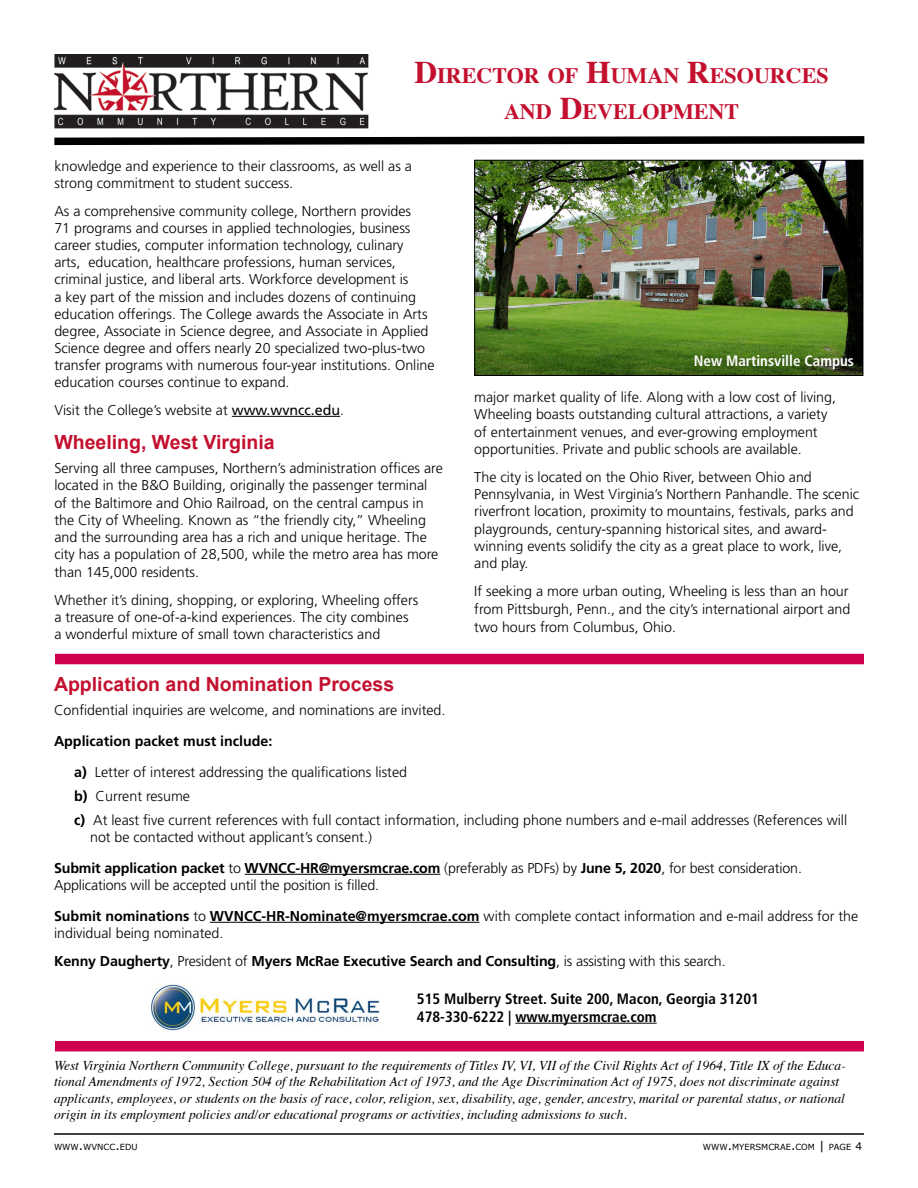
<style>
.page{position:relative;width:918px;height:1188px;background:#fff}
.page>*{position:absolute;margin:0;border:0;box-sizing:border-box;transform-origin:0 0}
.t1{font:700 22.05px/36px "Times";color:#c4102f;text-align:center}
.t2{font:700 19.5px "Arial";color:#c4102f}
.t3{font:700 condensed 15px/18px "Frutiger";color:#000}
.t4{font:700 condensed 15px "Frutiger";color:#fff}
.t5{font:300 14.25px/17.2px "Frutiger";color:#000}
.t6{font:italic 13.5px/16.5px "Times";color:#000}
.t7{font:8.4px "Verdana";color:#000}
.s1{font-size:31.5px}
.s2{font-weight:400}
.s3{font-weight:700}
.s4{font-size:12px}
.s5{font-size:10.5px}
</style>
<div class="page">
<hr style="left:232px;top:416px;width:108px;height:1px;background:#000">
<hr style="left:54px;top:1133px;width:810px;height:2px;background:#000">
<hr style="left:245px;top:874px;width:195px;height:1px;background:#000">
<hr style="left:210px;top:922px;width:269px;height:1px;background:#000">
<div style="left:55px;top:1041px;width:809px;height:10px;background:#cf0050"></div>
<svg style="left:54px;top:136px;width:811px;height:10px"></svg>
<img style="left:54px;top:54px;width:315px;height:75px">
<div style="left:55px;top:654px;width:809px;height:10px;background:#cf0050"></div>
<img style="left:150px;top:984px;width:230px;height:47px">
<hr style="left:515px;top:1023px;width:142px;height:1px;background:#000">
<img style="left:476px;top:162px;width:385px;height:212px">
<div style="left:474px;top:160px;width:389px;height:216px;border:1px solid #000"></div>
<h1 class="t1" style="left:415px;top:55px;width:416px"><span class="s1">D</span>IRECTOR OF <span class="s1">H</span>UMAN <span class="s1">R</span>ESOURCES<br>AND <span class="s1">D</span>EVELOPMENT</h1>
<p class="t5" style="left:54px;top:158px;width:359px">knowledge and experience to their classrooms, as well as a strong commitment to student success.</p>
<p class="t5" style="left:54px;top:203px;width:382px">As a comprehensive community college, Northern provides<br>71 programs and courses in applied technologies, business career studies, computer information technology, culinary<br>arts, education, healthcare professions, human services, criminal justice, and liberal arts. Workforce development is<br>a key part of the mission and includes dozens of continuing education offerings. The College awards the Associate in Arts degree, Associate in Science degree, and Associate in Applied Science degree and offers nearly 20 specialized two-plus-two transfer programs with numerous four-year institutions. Online education courses continue to expand.</p>
<p class="t5" style="left:54px;top:401px;width:291px">Visit the College’s website at <span class="s2">www.wvncc.edu</span>.</p>
<h2 class="t2" style="left:54px;top:429px;width:222px">Wheeling, West Virginia</h2>
<p class="t5" style="left:54px;top:460px;width:390px">Serving all three campuses, Northern’s administration offices are located in the B&amp;O Building, originally the passenger terminal of the Baltimore and Ohio Railroad, on the central campus in the City of Wheeling. Known as “the friendly city,” Wheeling and the surrounding area has a rich and unique heritage. The city has a population of 28,500, while the metro area has more than 145,000 residents.</p>
<p class="t5" style="left:54px;top:591px;width:366px">Whether it’s dining, shopping, or exploring, Wheeling offers a treasure of one-of-a-kind experiences. The city combines a wonderful mixture of small town characteristics and</p>
<p class="t4" style="left:694px;top:352px;width:162px">New Martinsville Campus</p>
<p class="t5" style="left:474px;top:389px;width:363px">major market quality of life. Along with a low cost of living, Wheeling boasts outstanding cultural attractions, a variety of entertainment venues, and ever-growing employment opportunities. Private and public schools are available.</p>
<p class="t5" style="left:474px;top:468px;width:386px">The city is located on the Ohio River, between Ohio and Pennsylvania, in West Virginia’s Northern Panhandle. The scenic riverfront location, proximity to mountains, festivals, parks and playgrounds, century-spanning historical sites, and award&shy;winning events solidify the city as a great place to work, live, and play.</p>
<p class="t5" style="left:474px;top:582px;width:378px;line-height:17.7px">If seeking a more urban outing, Wheeling is less than an hour from Pittsburgh, Penn., and the city’s international airport and two hours from Columbus, Ohio.</p>
<h2 class="t2" style="left:54px;top:672px;width:342px">Application and Nomination Process</h2>
<p class="t5" style="left:54px;top:702px;width:393px">Confidential inquiries are welcome, and nominations are invited.</p>
<p class="t5" style="left:74px;top:726px;width:334px;line-height:30.8px;text-indent:-20px"><span class="s3">Application packet must include:<br>a)</span> Letter of interest addressing the qualifications listed</p>
<p class="t5" style="left:74px;top:784px;width:775px;line-height:24px"><span class="s3">b)</span> Current resume<br><span class="s3">c)</span> At least five current references with full contact information, including phone numbers and e-mail addresses (References will</p>
<p class="t5" style="left:54px;top:822px;width:750px;line-height:30.8px;text-indent:36px">not be contacted without applicant’s consent.)<br><span class="s3">Submit application packet</span> to <span class="s3">WVNCC-HR@myersmcrae.com</span> (preferably as PDFs) by <span class="s3">June 5, 2020</span>, for best consideration.</p>
<p class="t5" style="left:54px;top:870px;width:806px;line-height:30.8px">Applications will be accepted until the position is filled.<br><span class="s3">Submit nominations</span> to <span class="s3">WVNCC-HR-Nominate@myersmcrae.com</span> with complete contact information and e-mail address for the</p>
<p class="t5" style="left:54px;top:919px;width:673px;line-height:28px">individual being nominated.<br><span class="s3">Kenny Daugherty</span>, President of <span class="s3">Myers McRae Executive Search and Consulting</span>, is assisting with this search.</p>
<p class="t3" style="left:417px;top:990px;width:344px">515 Mulberry Street. Suite 200, Macon, Georgia 31201<br>478-330-6222 | www.myersmcrae.com</p>
<p class="t6" style="left:54px;top:1056px;width:793px">West Virginia Northern Community College, pursuant to the requirements of Titles IV, VI, VII of the Civil Rights Act of 1964, Title IX of the Educa&shy;tional Amendments of 1972, Section 504 of the Rehabilitation Act of 1973, and the Age Discrimination Act of 1975, does not discriminate against applicants, employees, or students on the basis of race, color, religion, sex, disability, age, gender, ancestry, marital or parental status, or national origin in its employment policies and/or educational programs or activities, including admissions to such.</p>
<p class="t7" style="left:54px;top:1142px;width:85px">WWW<span class="s4">.</span>WVNCC<span class="s4">.</span>EDU</p>
<p class="t7" style="left:703px;top:1142px;width:161px">WWW<span class="s4">.</span>MYERSMCRAE<span class="s4">.</span>COM <span class="s4">|</span> PAGE <span class="s5">4</span></p>
</div>
